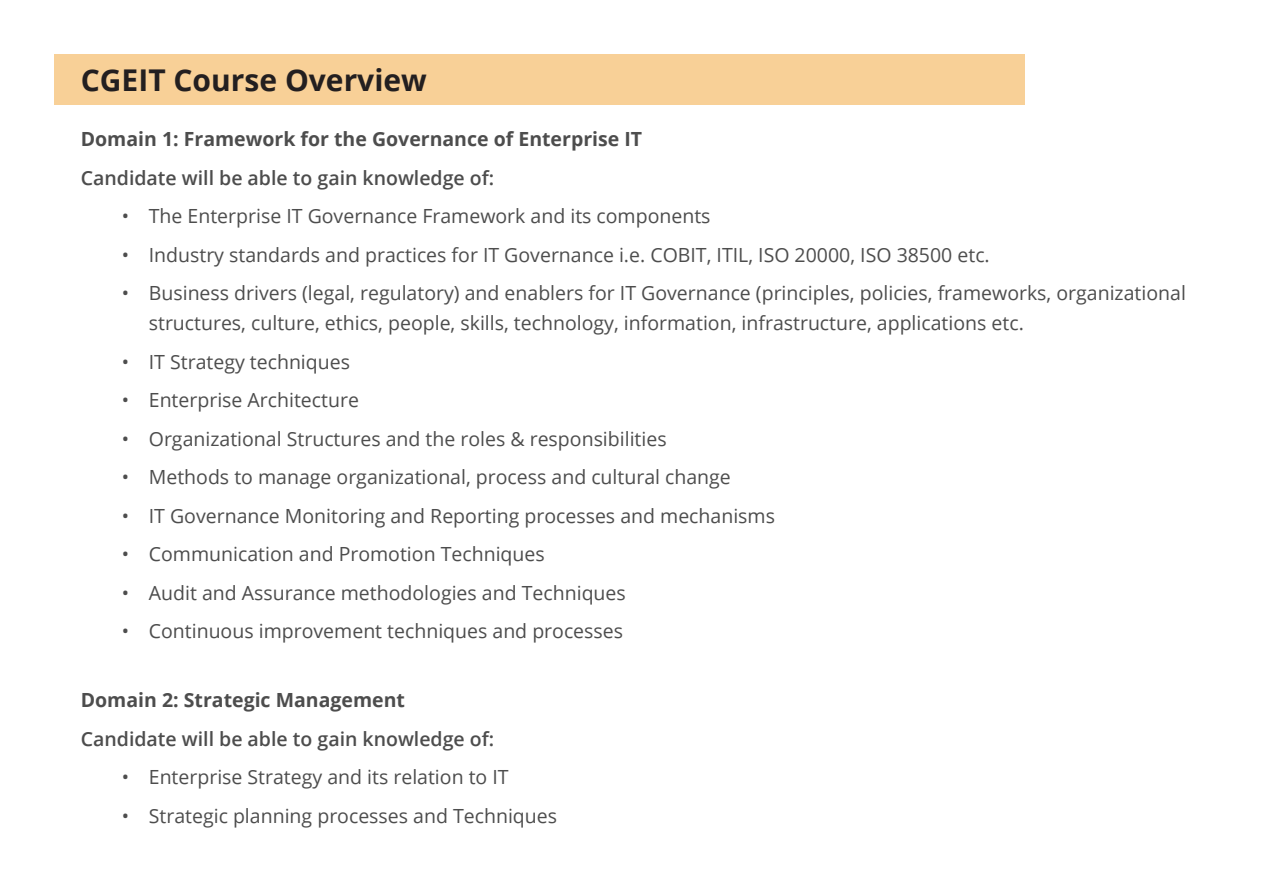
<style>
.page{position:relative;width:1263px;height:893px;background:#fff}
.page>*{position:absolute;margin:0;border:0;box-sizing:border-box;transform-origin:0 0}
.t1{font:700 30px "Open Sans";color:#231f20}
.t2{font:19.5px/30px "Open Sans";color:#4d4d4d}
.t3{font:700 19.5px "Open Sans";color:#4d4d4d}
.t4{font:600 19.5px "Open Sans";color:#4d4d4d}
</style>
<div class="page">
<div style="left:54px;top:54px;width:970px;height:51px;background:#f8d097"></div>
<p class="t1" style="left:81px;top:59px;width:348px">CGEIT Course Overview</p>
<p class="t3" style="left:81px;top:126px;width:563px">Domain 1: Framework for the Governance of Enterprise IT</p>
<p class="t4" style="left:81px;top:164px;width:415px">Candidate will be able to gain knowledge of:</p>
<p class="t2" style="left:122px;top:201px;width:590px">• The Enterprise IT Governance Framework and its components</p>
<p class="t2" style="left:122px;top:239px;width:869px">• Industry standards and practices for IT Governance i.e. COBIT, ITIL, ISO 20000, ISO 38500 etc.</p>
<p class="t2" style="left:149px;top:278px;width:1038px;text-indent:-27px">• Business drivers (legal, regulatory) and enablers for IT Governance (principles, policies, frameworks, organizational structures, culture, ethics, people, skills, technology, information, infrastructure, applications etc.</p>
<p class="t2" style="left:122px;top:346px;width:230px">• IT Strategy techniques</p>
<p class="t2" style="left:122px;top:385px;width:239px">• Enterprise Architecture</p>
<p class="t2" style="left:122px;top:423px;width:546px">• Organizational Structures and the roles &amp; responsibilities</p>
<p class="t2" style="left:122px;top:462px;width:611px">• Methods to manage organizational, process and cultural change</p>
<p class="t2" style="left:122px;top:500px;width:655px">• IT Governance Monitoring and Reporting processes and mechanisms</p>
<p class="t2" style="left:122px;top:539px;width:424px">• Communication and Promotion Techniques</p>
<p class="t2" style="left:122px;top:577px;width:505px">• Audit and Assurance methodologies and Techniques</p>
<p class="t2" style="left:122px;top:616px;width:503px">• Continuous improvement techniques and processes</p>
<p class="t3" style="left:81px;top:686px;width:326px">Domain 2: Strategic Management</p>
<p class="t4" style="left:81px;top:725px;width:415px">Candidate will be able to gain knowledge of:</p>
<p class="t2" style="left:122px;top:761px;width:388px">• Enterprise Strategy and its relation to IT</p>
<p class="t2" style="left:122px;top:800px;width:437px">• Strategic planning processes and Techniques</p>
</div>
